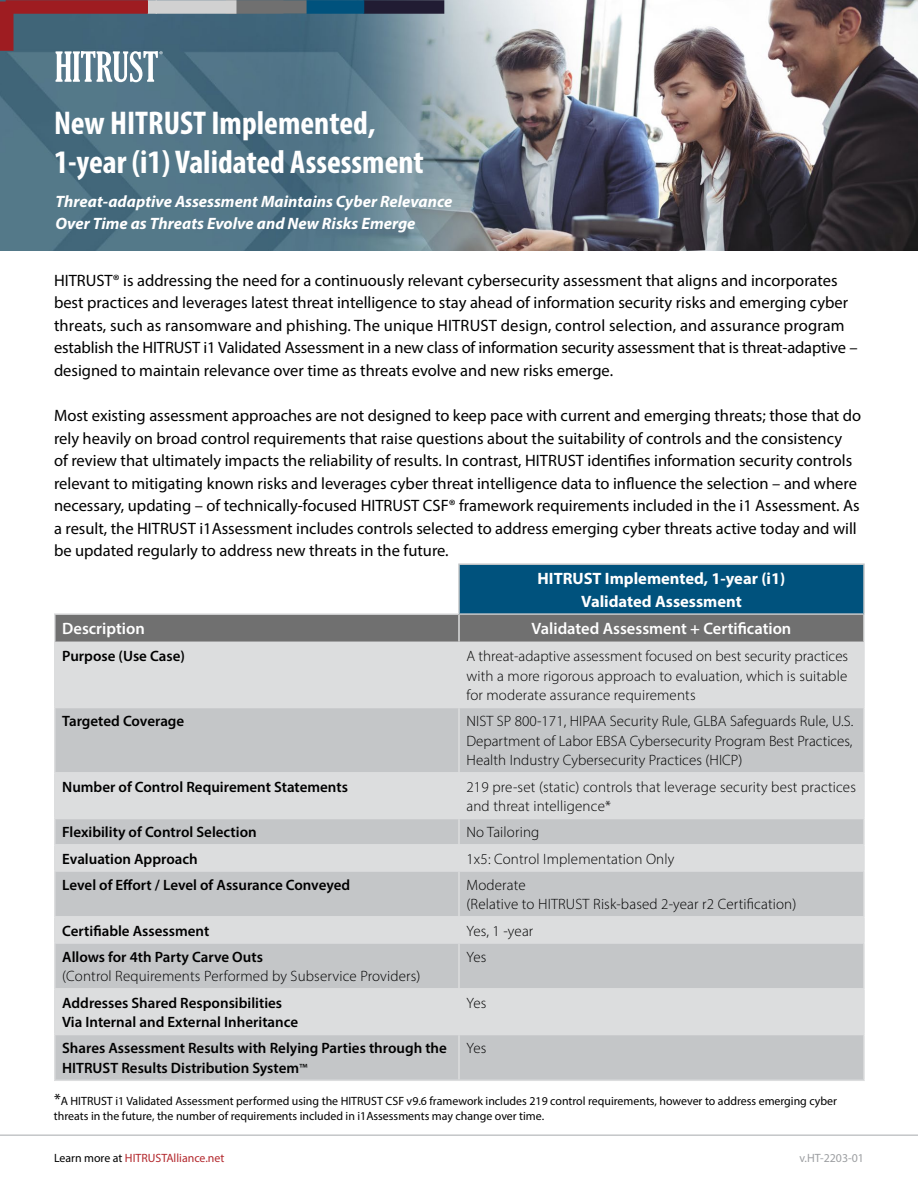
<style>
.page{position:relative;width:918px;height:1188px;background:#fff}
.page>*{position:absolute;margin:0;border:0;box-sizing:border-box;transform-origin:0 0}
.t1{font:700 condensed 33px/39px "Myriad Pro";color:#fff}
.t2{font:16.5px/22.5px "Myriad Pro";color:#000}
.t3{font:italic 700 16.5px/22.5px "Myriad Pro";color:#fff}
.t4{font:700 16.5px/22.5px "Myriad Pro";color:#fff;text-align:center}
.t5{font:600 16.5px "Myriad Pro";color:#fff}
.t6{font:300 15px/19.5px "Myriad Pro";letter-spacing:.01em;color:#000;text-align:justify}
.t7{font:600 15px/19.5px "Myriad Pro";color:#000}
.t8{font:12px/15px "Myriad Pro";color:#000}
.t9{font:12px "Myriad Pro";color:#b3282d}
.t10{font:12px "Myriad Pro";color:#9d9fa2}
.s1{font-weight:400;font-size:13.5px}
.s2{font-size:16.5px}
.s3{color:#000}
</style>
<div class="page">
<img style="left:0;top:0;width:918px;height:250px">
<div style="left:364px;top:0;width:80px;height:14px;background:#211c33"></div>
<div style="left:283px;top:0;width:81px;height:14px;background:#00527d"></div>
<div style="left:226px;top:0;width:81px;height:14px;background:#707070"></div>
<div style="left:156px;top:0;width:80px;height:14px;background:#d1d1d1"></div>
<div style="left:147px;top:0;width:10px;height:14px;background:#d1d1d1"></div>
<div style="left:6px;top:0;width:142px;height:14px;background:#9e1c21"></div>
<div style="left:0;top:2px;width:14px;height:49px;background:#9e1c21"></div>
<svg style="left:56px;top:51px;width:107px;height:31px"></svg>
<div style="left:459px;top:564px;width:405px;height:50px;background:#00527d"></div>
<div style="left:56px;top:615px;width:807px;height:27px;background:#707070"></div>
<div style="left:56px;top:643px;width:807px;height:64px;background:#dcddde"></div>
<div style="left:56px;top:708px;width:807px;height:64px;background:#c4c6c8"></div>
<div style="left:56px;top:774px;width:807px;height:44px;background:#dcddde"></div>
<svg style="left:56px;top:819px;width:807px;height:261px;background:#ccced0"></svg>
<hr style="left:54px;top:707px;width:405px;height:1px;background:#dcddde">
<hr style="left:459px;top:707px;width:406px;height:1px;background:#dcddde">
<hr style="left:54px;top:772px;width:405px;height:2px;background:#dcddde">
<hr style="left:459px;top:772px;width:406px;height:2px;background:#dcddde">
<hr style="left:54px;top:818px;width:405px;height:1px;background:#dcddde">
<hr style="left:459px;top:818px;width:406px;height:1px;background:#dcddde">
<hr style="left:54px;top:844px;width:405px;height:2px;background:#dcddde">
<hr style="left:459px;top:844px;width:406px;height:2px;background:#dcddde">
<hr style="left:54px;top:870px;width:405px;height:2px;background:#dcddde">
<hr style="left:459px;top:870px;width:406px;height:2px;background:#dcddde">
<hr style="left:54px;top:916px;width:405px;height:2px;background:#dcddde">
<hr style="left:459px;top:916px;width:406px;height:2px;background:#dcddde">
<hr style="left:54px;top:942px;width:405px;height:2px;background:#dcddde">
<hr style="left:459px;top:942px;width:406px;height:2px;background:#dcddde">
<hr style="left:54px;top:988px;width:405px;height:2px;background:#dcddde">
<hr style="left:459px;top:988px;width:406px;height:2px;background:#dcddde">
<hr style="left:54px;top:1034px;width:405px;height:1px;background:#dcddde">
<hr style="left:459px;top:1034px;width:406px;height:1px;background:#dcddde">
<hr style="left:54px;top:613px;width:404px;height:2px;background:#dcddde">
<hr style="left:54px;top:615px;width:2px;height:27px;background:#dcddde">
<hr style="left:54px;top:642px;width:405px;height:1px;background:#dcddde">
<hr style="left:54px;top:643px;width:2px;height:64px;background:#dcddde">
<hr style="left:54px;top:708px;width:2px;height:64px;background:#dcddde">
<hr style="left:54px;top:774px;width:2px;height:44px;background:#dcddde">
<hr style="left:54px;top:819px;width:2px;height:25px;background:#dcddde">
<hr style="left:54px;top:846px;width:2px;height:24px;background:#dcddde">
<hr style="left:54px;top:872px;width:2px;height:44px;background:#dcddde">
<hr style="left:54px;top:918px;width:2px;height:24px;background:#dcddde">
<hr style="left:54px;top:944px;width:2px;height:44px;background:#dcddde">
<hr style="left:54px;top:990px;width:2px;height:44px;background:#dcddde">
<hr style="left:54px;top:1035px;width:2px;height:45px;background:#dcddde">
<hr style="left:54px;top:1080px;width:405px;height:1px;background:#dcddde">
<hr style="left:458px;top:643px;width:2px;height:64px;background:#dcddde">
<hr style="left:863px;top:643px;width:2px;height:64px;background:#dcddde">
<hr style="left:458px;top:708px;width:2px;height:64px;background:#dcddde">
<hr style="left:863px;top:708px;width:2px;height:64px;background:#dcddde">
<hr style="left:458px;top:774px;width:2px;height:44px;background:#dcddde">
<hr style="left:863px;top:774px;width:2px;height:44px;background:#dcddde">
<hr style="left:458px;top:819px;width:2px;height:25px;background:#dcddde">
<hr style="left:863px;top:819px;width:2px;height:25px;background:#dcddde">
<hr style="left:458px;top:846px;width:2px;height:24px;background:#dcddde">
<hr style="left:863px;top:846px;width:2px;height:24px;background:#dcddde">
<hr style="left:458px;top:872px;width:2px;height:44px;background:#dcddde">
<hr style="left:863px;top:872px;width:2px;height:44px;background:#dcddde">
<hr style="left:458px;top:918px;width:2px;height:24px;background:#dcddde">
<hr style="left:863px;top:918px;width:2px;height:24px;background:#dcddde">
<hr style="left:458px;top:944px;width:2px;height:44px;background:#dcddde">
<hr style="left:863px;top:944px;width:2px;height:44px;background:#dcddde">
<hr style="left:458px;top:990px;width:2px;height:44px;background:#dcddde">
<hr style="left:863px;top:990px;width:2px;height:44px;background:#dcddde">
<hr style="left:458px;top:1035px;width:2px;height:45px;background:#dcddde">
<hr style="left:863px;top:1035px;width:2px;height:45px;background:#dcddde">
<hr style="left:459px;top:1080px;width:406px;height:1px;background:#dcddde">
<hr style="left:458px;top:615px;width:2px;height:27px;background:#dcddde">
<hr style="left:863px;top:615px;width:2px;height:27px;background:#dcddde">
<hr style="left:459px;top:642px;width:406px;height:1px;background:#dcddde">
<hr style="left:458px;top:563px;width:407px;height:2px;background:#c4c6c8">
<hr style="left:458px;top:565px;width:2px;height:48px;background:#c4c6c8">
<hr style="left:863px;top:565px;width:2px;height:48px;background:#c4c6c8">
<hr style="left:458px;top:613px;width:407px;height:2px;background:#c4c6c8">
<hr style="left:0;top:1134px;width:918px;height:2px;background:#c4c6c8">
<h1 class="t1" style="left:54px;top:103px;width:371px">New HITRUST Implemented,<br>1-year (i1) Validated Assessment</h1>
<p class="t3" style="left:56px;top:189px;width:398px">Threat-adaptive Assessment Maintains Cyber Relevance<br>Over Time as Threats Evolve and New Risks Emerge</p>
<p class="t2" style="left:54px;top:269px;width:805px">HITRUST® is addressing the need for a continuously relevant cybersecurity assessment that aligns and incorporates best practices and leverages latest threat intelligence to stay ahead of information security risks and emerging cyber threats, such as ransomware and phishing. The unique HITRUST design, control selection, and assurance program establish the HITRUST i1 Validated Assessment in a new class of information security assessment that is threat-adaptive – designed to maintain relevance over time as threats evolve and new risks emerge.</p>
<p class="t2" style="left:54px;top:404px;width:809px">Most existing assessment approaches are not designed to keep pace with current and emerging threats; those that do rely heavily on broad control requirements that raise questions about the suitability of controls and the consistency<br>of review that ultimately impacts the reliability of results. In contrast, HITRUST identifies information security controls relevant to mitigating known risks and leverages cyber threat intelligence data to influence the selection – and where necessary, updating – of technically-focused HITRUST CSF® framework requirements included in the i1 Assessment. As a result, the HITRUST i1Assessment includes controls selected to address emerging cyber threats active today and will be updated regularly to address new threats in the future.</p>
<p class="t4" style="left:538px;top:567px;width:249px">HITRUST Implemented, 1-year (i1)<br>Validated Assessment</p>
<p class="t5" style="left:62px;top:618px;width:84px">Description</p>
<p class="t5" style="left:532px;top:618px;width:261px">Validated Assessment + Certification</p>
<p class="t7" style="left:62px;top:646px;width:124px">Purpose (Use Case)</p>
<p class="t6" style="left:466px;top:646px;width:383px">A threat-adaptive assessment focused on best security practices with a more rigorous approach to evaluation, which is suitable for moderate assurance requirements</p>
<p class="t7" style="left:62px;top:711px;width:124px">Targeted Coverage</p>
<p class="t6" style="left:466px;top:711px;width:388px">NIST SP 800-171, HIPAA Security Rule, GLBA Safeguards Rule, U.S.<br>Department of Labor EBSA Cybersecurity Program Best Practices, Health Industry Cybersecurity Practices (HICP)</p>
<p class="t7" style="left:62px;top:776px;width:287px">Number of Control Requirement Statements</p>
<p class="t6" style="left:466px;top:777px;width:391px">219 pre-set (static) controls that leverage security best practices and threat intelligence*</p>
<p class="t7" style="left:62px;top:822px;width:196px">Flexibility of Control Selection</p>
<p class="t6" style="left:466px;top:822px;width:74px">No Tailoring</p>
<p class="t7" style="left:62px;top:848px;width:137px">Evaluation Approach</p>
<p class="t6" style="left:466px;top:849px;width:209px">1x5: Control Implementation Only</p>
<p class="t7" style="left:62px;top:875px;width:289px">Level of Effort / Level of Assurance Conveyed</p>
<p class="t6" style="left:466px;top:875px;width:331px">Moderate<br>(Relative to HITRUST Risk-based 2-year r2 Certification)</p>
<p class="t7" style="left:62px;top:920px;width:149px">Certifiable Assessment</p>
<p class="t6" style="left:466px;top:921px;width:68px">Yes, 1 -year</p>
<p class="t7" style="left:62px;top:947px;width:202px">Allows for 4th Party Carve Outs</p>
<p class="t6" style="left:62px;top:966px;width:360px">(Control Requirements Performed by Subservice Providers)</p>
<p class="t6" style="left:466px;top:947px;width:21px">Yes</p>
<p class="t7" style="left:62px;top:992px;width:237px">Addresses Shared Responsibilities<br>Via Internal and External Inheritance</p>
<p class="t6" style="left:466px;top:993px;width:21px">Yes</p>
<p class="t7" style="left:62px;top:1038px;width:386px">Shares Assessment Results with Relying Parties through the<br>HITRUST Results Distribution System<span class="s1">™</span></p>
<p class="t6" style="left:466px;top:1038px;width:21px">Yes</p>
<p class="t8" style="left:54px;top:1093px;width:785px"><span class="s2">*</span>A HITRUST i1 Validated Assessment performed using the HITRUST CSF v9.6 framework includes 219 control requirements, however to address emerging cyber threats in the future, the number of requirements included in i1Assessments may change over time.</p>
<p class="t9" style="left:54px;top:1151px;width:172px"><span class="s3">Learn more at</span> HITRUSTAlliance.net</p>
<p class="t10" style="left:799px;top:1151px;width:66px">v.HT-2203-01</p>
</div>
